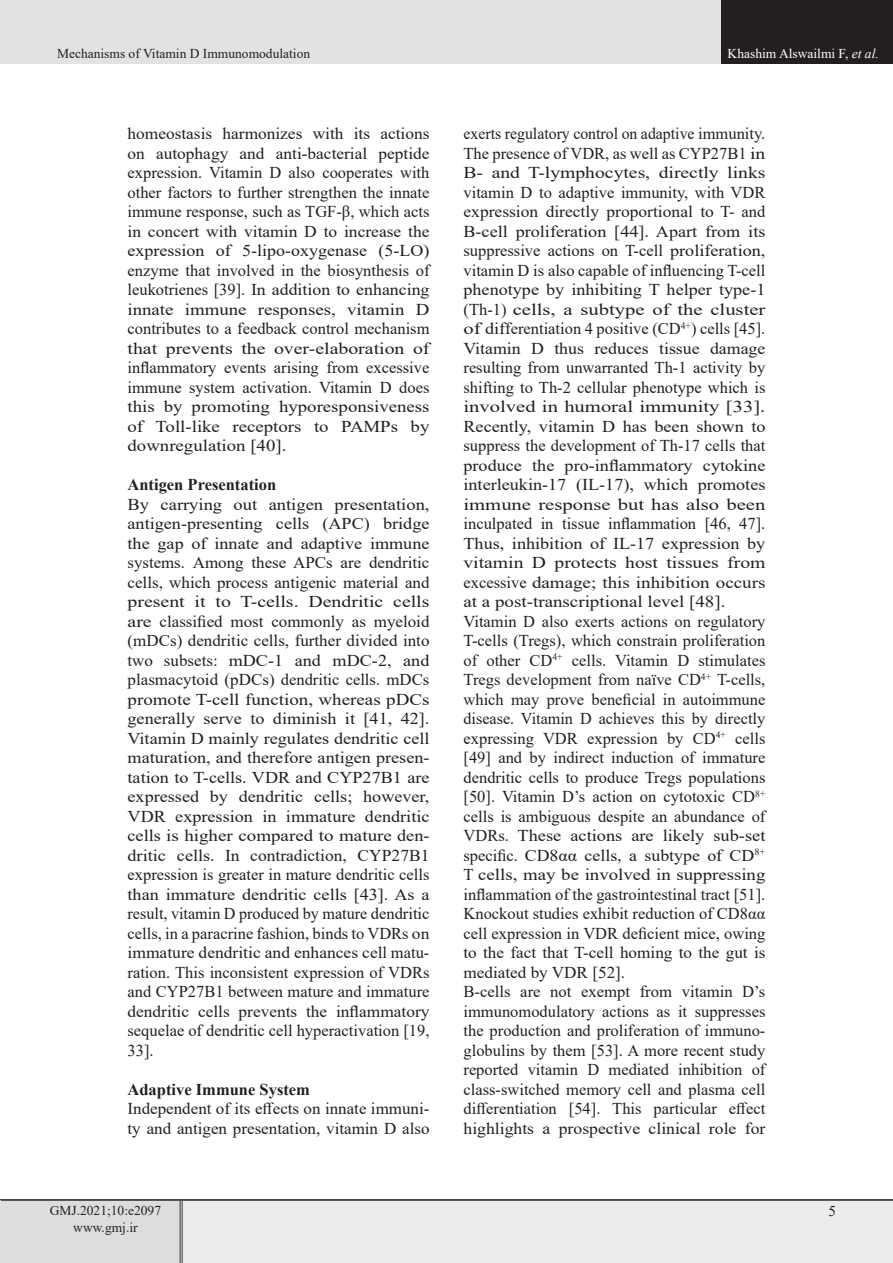
<style>
.page{position:relative;width:893px;height:1263px;background:#fff}
.page>*{position:absolute;margin:0;border:0;box-sizing:border-box;transform-origin:0 0}
.t1{font:16.5px/19.5px "Times New Roman";color:#231f20;text-align:justify}
.t2{font:16.5px/19.5px "Times New Roman";color:#231f20;text-align:justify;scale:1.12 1}
.t3{font:16.5px/19.5px "Times New Roman";color:#231f20;text-align:justify;scale:1.05 1}
.t4{font:16.5px/19.5px "Times New Roman";color:#231f20;text-align:justify;scale:1.08 1}
.t5{font:16.5px/19.5px "Times New Roman";color:#231f20;text-align:justify;scale:.96 1}
.t6{font:700 16.5px "Times New Roman";color:#231f20}
.t7{font:15px "Times New Roman";color:#231f20}
.eeeeeeeeeeee{font:13.5px "Times New Roman";color:#231f20}
.t8{font:13.5px "Times New Roman";color:#fff}
.s1{font-style:italic}
</style>
<div class="page">
<div style="left:0;top:1200px;width:181px;height:63px;background:#dcdddf"></div>
<div style="left:181px;top:1200px;width:712px;height:63px;background:#ececee"></div>
<hr style="left:180px;top:1201px;width:3px;height:62px;background:#fff">
<hr style="left:180px;top:1201px;width:1px;height:62px;background:#231f20">
<hr style="left:182px;top:1201px;width:1px;height:62px;background:#231f20">
<hr style="left:0;top:1199px;width:181px;height:2px;background:#231f20">
<hr style="left:181px;top:1199px;width:712px;height:2px;background:#231f20">
<div style="left:0;top:0;width:722px;height:64px;background:#e1e2e4"></div>
<div style="left:722px;top:0;width:171px;height:64px;background:#231f20"></div>
<p class="eeeeeeeeeeee" style="left:57px;top:44px;width:255px">Mechanisms of Vitamin D Immunomodulation</p>
<p class="t8" style="left:728px;top:44px;width:153px">Khashim Alswailmi F, <span class="s1">et al.</span></p>
<p class="t3" style="left:128px;top:123px;width:289px">homeostasis harmonizes with its actions on autophagy and anti-bacterial peptide expression. Vitamin D also cooperates with other factors to further strengthen the innate immune response, such as TGF-β, which acts in concert with vitamin D to increase the expression of 5-lipo-oxygenase (5-LO) enzyme that involved in the biosynthesis of leukotrienes [39]. In addition to enhancing innate immune responses, vitamin D contributes to a feedback control mechanism that prevents the over-elaboration of inflammatory events arising from excessive immune system activation. Vitamin D does this by promoting hyporesponsiveness of Toll-like receptors to PAMPs by downregulation [40].</p>
<p class="t6" style="left:128px;top:473px;width:150px">Antigen Presentation</p>
<p class="t2" style="left:128px;top:494px;width:271px">By carrying out antigen presentation, antigen-presenting cells (APC) bridge the gap of innate and adaptive immune systems. Among these APCs are dendritic cells, which process antigenic material and present it to T-cells. Dendritic cells are classified most commonly as myeloid (mDCs) dendritic cells, further divided into two subsets: mDC-1 and mDC-2, and plasmacytoid (pDCs) dendritic cells. mDCs promote T-cell function, whereas pDCs generally serve to diminish it [41, 42].<br>Vitamin D mainly regulates dendritic cell maturation, and therefore antigen presen&shy;tation to T-cells. VDR and CYP27B1 are expressed by dendritic cells; however, VDR expression in immature dendritic cells is higher compared to mature den&shy;dritic cells. In contradiction, CYP27B1 expression is greater in mature dendritic cells than immature dendritic cells [43]. As a result, vitamin D produced by mature dendritic cells, in a paracrine fashion, binds to VDRs on immature dendritic and enhances cell matu&shy;ration. This inconsistent expression of VDRs and CYP27B1 between mature and immature dendritic cells prevents the inflammatory sequelae of dendritic cell hyperactivation [19, 33].</p>
<p class="t6" style="left:128px;top:1077px;width:184px">Adaptive Immune System</p>
<p class="t1" style="left:128px;top:1098px;width:303px">Independent of its effects on innate immuni&shy;ty and antigen presentation, vitamin D also</p>
<p class="eeeeeeeeeeee" style="left:50px;top:1201px;width:113px">GMJ.2021;10:e2097</p>
<p class="eeeeeeeeeeee" style="left:73px;top:1217px;width:66px">www.gmj.ir</p>
<p class="t5" style="left:463px;top:123px;width:316px">exerts regulatory control on adaptive immunity.<br>The presence of VDR, as well as CYP27B1 in B- and T-lymphocytes, directly links vitamin D to adaptive immunity, with VDR expression directly proportional to T- and B-cell proliferation [44]. Apart from its suppressive actions on T-cell proliferation, vitamin D is also capable of influencing T-cell phenotype by inhibiting T helper type-1 (Th-1) cells, a subtype of the cluster of differentiation 4 positive (CD<sup>4+</sup>) cells [45].</p>
<p class="t4" style="left:463px;top:338px;width:281px">Vitamin D thus reduces tissue damage resulting from unwarranted Th-1 activity by shifting to Th-2 cellular phenotype which is involved in humoral immunity [33].<br>Recently, vitamin D has been shown to suppress the development of Th-17 cells that produce the pro-inflammatory cytokine interleukin-17 (IL-17), which promotes immune response but has also been inculpated in tissue inflammation [46, 47].<br>Thus, inhibition of IL-17 expression by vitamin D protects host tissues from excessive damage; this inhibition occurs at a post-transcriptional level [48].</p>
<p class="t1" style="left:463px;top:611px;width:303px">Vitamin D also exerts actions on regulatory T-cells (Tregs), which constrain proliferation of other CD<sup>4+</sup> cells. Vitamin D stimulates Tregs development from naïve CD<sup>4+</sup> T-cells, which may prove beneficial in autoimmune disease. Vitamin D achieves this by directly expressing VDR expression by CD<sup>4+</sup> cells [49] and by indirect induction of immature dendritic cells to produce Tregs populations [50]. Vitamin D’s action on cytotoxic CD<sup>8+ </sup>cells is ambiguous despite an abundance of VDRs. These actions are likely sub-set specific. CD8αα cells, a subtype of CD<sup>8+ </sup>T cells, may be involved in suppressing inflammation of the gastrointestinal tract [51].<br>Knockout studies exhibit reduction of CD8αα cell expression in VDR deficient mice, owing to the fact that T-cell homing to the gut is mediated by VDR [52].</p>
<p class="t1" style="left:463px;top:981px;width:303px">B-cells are not exempt from vitamin D’s immunomodulatory actions as it suppresses the production and proliferation of immuno&shy;globulins by them [53]. A more recent study reported vitamin D mediated inhibition of class-switched memory cell and plasma cell differentiation [54]. This particular effect highlights a prospective clinical role for</p>
<p class="t7" style="left:828px;top:1201px;width:9px">5</p>
</div>
